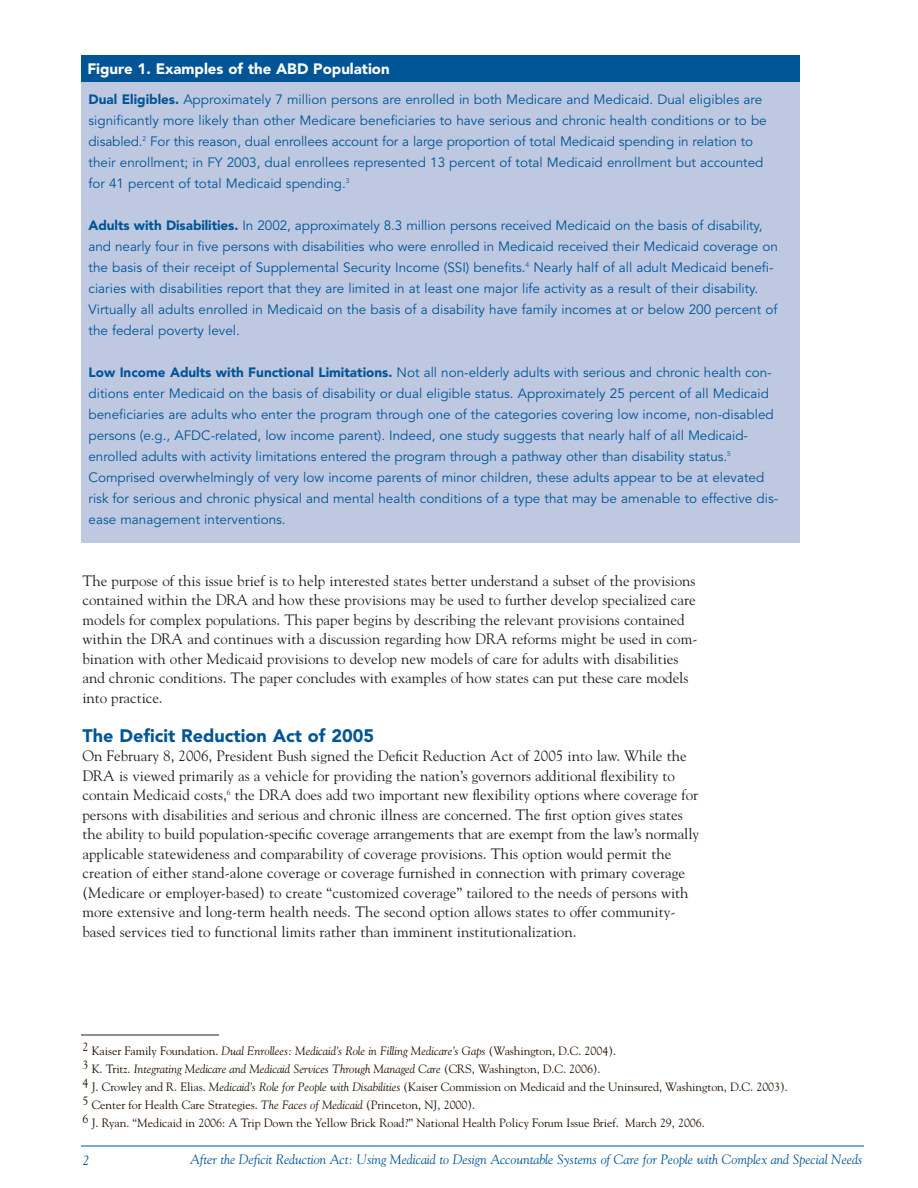
<style>
.page{position:relative;width:918px;height:1188px;background:#fff}
.page>*{position:absolute;margin:0;border:0;box-sizing:border-box;transform-origin:0 0}
.t1{font:900 18px "Avenir";color:#005596}
.t2{font:15px/19.5px "Goudy";color:#231f20}
.t3{font:900 15px "Avenir";color:#fff}
.t4{font:13.5px/21px "Avenir";color:#005596}
.t5{font:italic 13.5px "Goudy";letter-spacing:-.005em;color:#005596}
.t6{font:12px/18px "Goudy";letter-spacing:-.005em;color:#231100}
.s1{font-weight:900}
.s2{font-style:italic}
</style>
<div class="page">
<div style="left:81px;top:56px;width:719px;height:30px;background:#005596"></div>
<div style="left:81px;top:82px;width:719px;height:461px;background:#bec9e1"></div>
<hr style="left:81px;top:1146px;width:783px;height:1px;background:#005596">
<hr style="left:81px;top:1035px;width:138px;height:1px;background:#231f20">
<p class="t3" style="left:87px;top:63px;width:304px">Figure 1. Examples of the ABD Population</p>
<p class="t4" style="left:89px;top:91px;width:680px"><span class="s1">Dual Eligibles.</span> Approximately 7 million persons are enrolled in both Medicare and Medicaid. Dual eligibles are significantly more likely than other Medicare beneficiaries to have serious and chronic health conditions or to be disabled.<sup>2</sup> For this reason, dual enrollees account for a large proportion of total Medicaid spending in relation to their enrollment; in FY 2003, dual enrollees represented 13 percent of total Medicaid enrollment but accounted for 41 percent of total Medicaid spending.<sup>3</sup></p>
<p class="t4" style="left:89px;top:217px;width:691px"><span class="s1">Adults with Disabilities.</span> In 2002, approximately 8.3 million persons received Medicaid on the basis of disability, and nearly four in five persons with disabilities who were enrolled in Medicaid received their Medicaid coverage on the basis of their receipt of Supplemental Security Income (SSI) benefits.<sup>4</sup> Nearly half of all adult Medicaid benefi&shy;ciaries with disabilities report that they are limited in at least one major life activity as a result of their disability.<br>Virtually all adults enrolled in Medicaid on the basis of a disability have family incomes at or below 200 percent of the federal poverty level.</p>
<p class="t4" style="left:89px;top:364px;width:691px"><span class="s1">Low Income Adults with Functional Limitations.</span> Not all non-elderly adults with serious and chronic health con&shy;ditions enter Medicaid on the basis of disability or dual eligible status. Approximately 25 percent of all Medicaid beneficiaries are adults who enter the program through one of the categories covering low income, non-disabled persons (e.g., AFDC-related, low income parent). Indeed, one study suggests that nearly half of all Medicaid&shy;enrolled adults with activity limitations entered the program through a pathway other than disability status.<sup>5<br></sup>Comprised overwhelmingly of very low income parents of minor children, these adults appear to be at elevated risk for serious and chronic physical and mental health conditions of a type that may be amenable to effective dis&shy;ease management interventions.</p>
<p class="t2" style="left:82px;top:572px;width:616px">The purpose of this issue brief is to help interested states better understand a subset of the provisions contained within the DRA and how these provisions may be used to further develop specialized care models for complex populations. This paper begins by describing the relevant provisions contained within the DRA and continues with a discussion regarding how DRA reforms might be used in com&shy;bination with other Medicaid provisions to develop new models of care for adults with disabilities and chronic conditions. The paper concludes with examples of how states can put these care models into practice.</p>
<h1 class="t1" style="left:82px;top:728px;width:293px">The Deficit Reduction Act of 2005</h1>
<p class="t2" style="left:82px;top:747px;width:618px">On February 8, 2006, President Bush signed the Deficit Reduction Act of 2005 into law. While the DRA is viewed primarily as a vehicle for providing the nation’s governors additional flexibility to contain Medicaid costs,<sup>6</sup> the DRA does add two important new flexibility options where coverage for persons with disabilities and serious and chronic illness are concerned. The first option gives states the ability to build population-specific coverage arrangements that are exempt from the law’s normally applicable statewideness and comparability of coverage provisions. This option would permit the creation of either stand-alone coverage or coverage furnished in connection with primary coverage (Medicare or employer-based) to create “customized coverage” tailored to the needs of persons with more extensive and long-term health needs. The second option allows states to offer community&shy;based services tied to functional limits rather than imminent institutionalization.</p>
<p class="t6" style="left:82px;top:1043px;width:707px">2 Kaiser Family Foundation. <span class="s2">Dual Enrollees: Medicaid’s Role in Filling Medicare’s Gaps</span> (Washington, D.C. 2004).<br>3 K. Tritz. <span class="s2">Integrating Medicare and Medicaid Services Through Managed Care</span> (CRS, Washington, D.C. 2006).<br>4 J. Crowley and R. Elias. <span class="s2">Medicaid’s Role for People with Disabilities</span> (Kaiser Commission on Medicaid and the Uninsured, Washington, D.C. 2003).<br>5 Center for Health Care Strategies. <span class="s2">The Faces of Medicaid</span> (Princeton, NJ, 2000).<br>6 J. Ryan. “Medicaid in 2006: A Trip Down the Yellow Brick Road?” National Health Policy Forum Issue Brief. March 29, 2006.</p>
<p class="t5" style="left:190px;top:1154px;width:674px">After the Deficit Reduction Act: Using Medicaid to Design Accountable Systems of Care for People with Complex and Special Needs</p>
<p class="t5" style="left:82px;top:1155px;width:8px">2</p>
</div>
